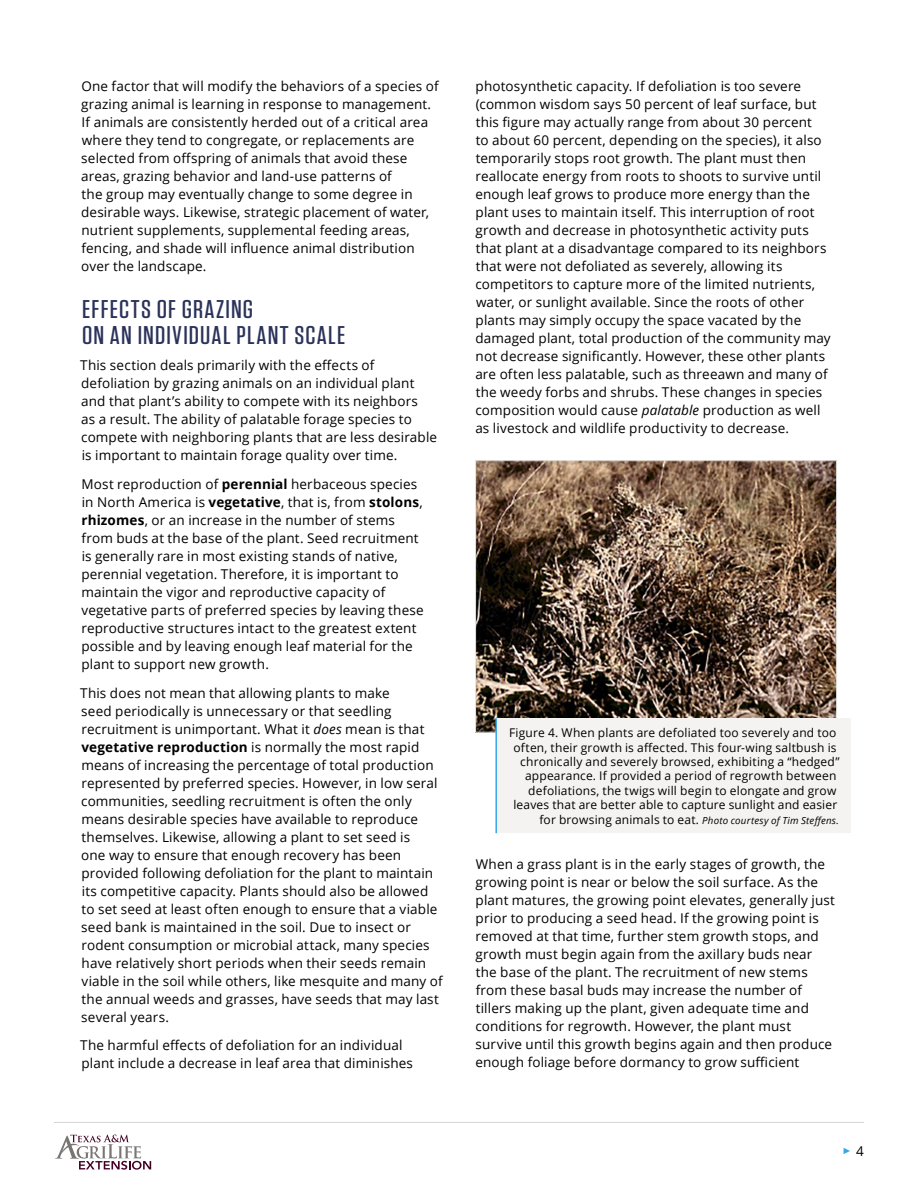
<style>
.page{position:relative;width:918px;height:1188px;background:#fff}
.page>*{position:absolute;margin:0;border:0;box-sizing:border-box;transform-origin:0 0}
.heading1{font:500 25.65px/25.5px "Tungsten";letter-spacing:.04em;color:#2c335a;scale:1.11 1}
.Body{font:13.5px/18px "Open Sans";letter-spacing:.01em;color:#000}
.Image_Captions{font:12px/14.4px "Open Sans";letter-spacing:.015em;color:#000;text-align:right}
.Image_Captions-2{font:italic 9.75px "Open Sans";letter-spacing:.02em;color:#000}
.t1{font:9px "Arial";color:#36a7e9}
.s1{font-weight:700}
.s2{font-style:italic}
.s3{font-style:normal;font-size:12px}
.s4{font-family:"Open Sans";font-size:13.5px;color:#000}
</style>
<div class="page">
<hr style="left:54px;top:1122px;width:810px;height:1px;background:#d6d6d6">
<svg style="left:55px;top:1135px;width:96px;height:35px"></svg>
<img style="left:477px;top:462px;width:358px;height:269px">
<div style="left:496px;top:718px;width:354px;height:115px;background:#f5f3f2"></div>
<hr style="left:495px;top:718px;width:2px;height:115px;background:#36a7e9">
<p class="Body" style="left:81px;top:77px;width:359px">One factor that will modify the behaviors of a species of grazing animal is learning in response to management.<br>If animals are consistently herded out of a critical area where they tend to congregate, or replacements are selected from offspring of animals that avoid these areas, grazing behavior and land-use patterns of<br>the group may eventually change to some degree in desirable ways. Likewise, strategic placement of water, nutrient supplements, supplemental feeding areas, fencing, and shade will influence animal distribution over the landscape.</p>
<h1 class="heading1" style="left:82px;top:297px;width:239px">EFFECTS OF GRAZING<br>ON AN INDIVIDUAL PLANT SCALE</h1>
<p class="Body" style="left:80px;top:356px;width:358px">This section deals primarily with the effects of defoliation by grazing animals on an individual plant and that plant’s ability to compete with its neighbors<br>as a result. The ability of palatable forage species to compete with neighboring plants that are less desirable is important to maintain forage quality over time.</p>
<p class="Body" style="left:81px;top:475px;width:344px">Most reproduction of <span class="s1">perennial</span> herbaceous species in North America is <span class="s1">vegetative</span>, that is, from <span class="s1">stolons</span>, <span class="s1">rhizomes</span>, or an increase in the number of stems from buds at the base of the plant. Seed recruitment is generally rare in most existing stands of native, perennial vegetation. Therefore, it is important to maintain the vigor and reproductive capacity of vegetative parts of preferred species by leaving these reproductive structures intact to the greatest extent possible and by leaving enough leaf material for the plant to support new growth.</p>
<p class="Body" style="left:80px;top:683px;width:364px">This does not mean that allowing plants to make<br>seed periodically is unnecessary or that seedling recruitment is unimportant. What it <span class="s2">does</span> mean is that <span class="s1">vegetative reproduction</span> is normally the most rapid means of increasing the percentage of total production represented by preferred species. However, in low seral communities, seedling recruitment is often the only means desirable species have available to reproduce themselves. Likewise, allowing a plant to set seed is<br>one way to ensure that enough recovery has been provided following defoliation for the plant to maintain its competitive capacity. Plants should also be allowed to set seed at least often enough to ensure that a viable seed bank is maintained in the soil. Due to insect or rodent consumption or microbial attack, many species have relatively short periods when their seeds remain viable in the soil while others, like mesquite and many of the annual weeds and grasses, have seeds that may last several years.</p>
<p class="Body" style="left:80px;top:1036px;width:334px">The harmful effects of defoliation for an individual plant include a decrease in leaf area that diminishes</p>
<p class="Body" style="left:475px;top:77px;width:357px">photosynthetic capacity. If defoliation is too severe (common wisdom says 50 percent of leaf surface, but this figure may actually range from about 30 percent<br>to about 60 percent, depending on the species), it also temporarily stops root growth. The plant must then reallocate energy from roots to shoots to survive until enough leaf grows to produce more energy than the plant uses to maintain itself. This interruption of root growth and decrease in photosynthetic activity puts that plant at a disadvantage compared to its neighbors that were not defoliated as severely, allowing its competitors to capture more of the limited nutrients, water, or sunlight available. Since the roots of other plants may simply occupy the space vacated by the damaged plant, total production of the community may not decrease significantly. However, these other plants are often less palatable, such as threeawn and many of the weedy forbs and shrubs. These changes in species composition would cause <span class="s2">palatable</span> production as well as livestock and wildlife productivity to decrease.</p>
<p class="Image_Captions" style="left:509px;top:725px;width:332px">Figure 4. When plants are defoliated too severely and too often, their growth is affected. This four-wing saltbush is chronically and severely browsed, exhibiting a “hedged” appearance. If provided a period of regrowth between defoliations, the twigs will begin to elongate and grow leaves that are better able to capture sunlight and easier</p>
<p class="Image_Captions-2" style="left:539px;top:813px;width:301px"><span class="s3">for browsing animals to eat.</span> Photo courtesy of Tim Steffens.</p>
<p class="Body" style="left:475px;top:855px;width:361px">When a grass plant is in the early stages of growth, the growing point is near or below the soil surface. As the plant matures, the growing point elevates, generally just prior to producing a seed head. If the growing point is removed at that time, further stem growth stops, and growth must begin again from the axillary buds near the base of the plant. The recruitment of new stems from these basal buds may increase the number of tillers making up the plant, given adequate time and conditions for regrowth. However, the plant must survive until this growth begins again and then produce enough foliage before dormancy to grow sufficient</p>
<p class="t1" style="left:843px;top:1145px;width:23px">► <span class="s4">4</span></p>
</div>
